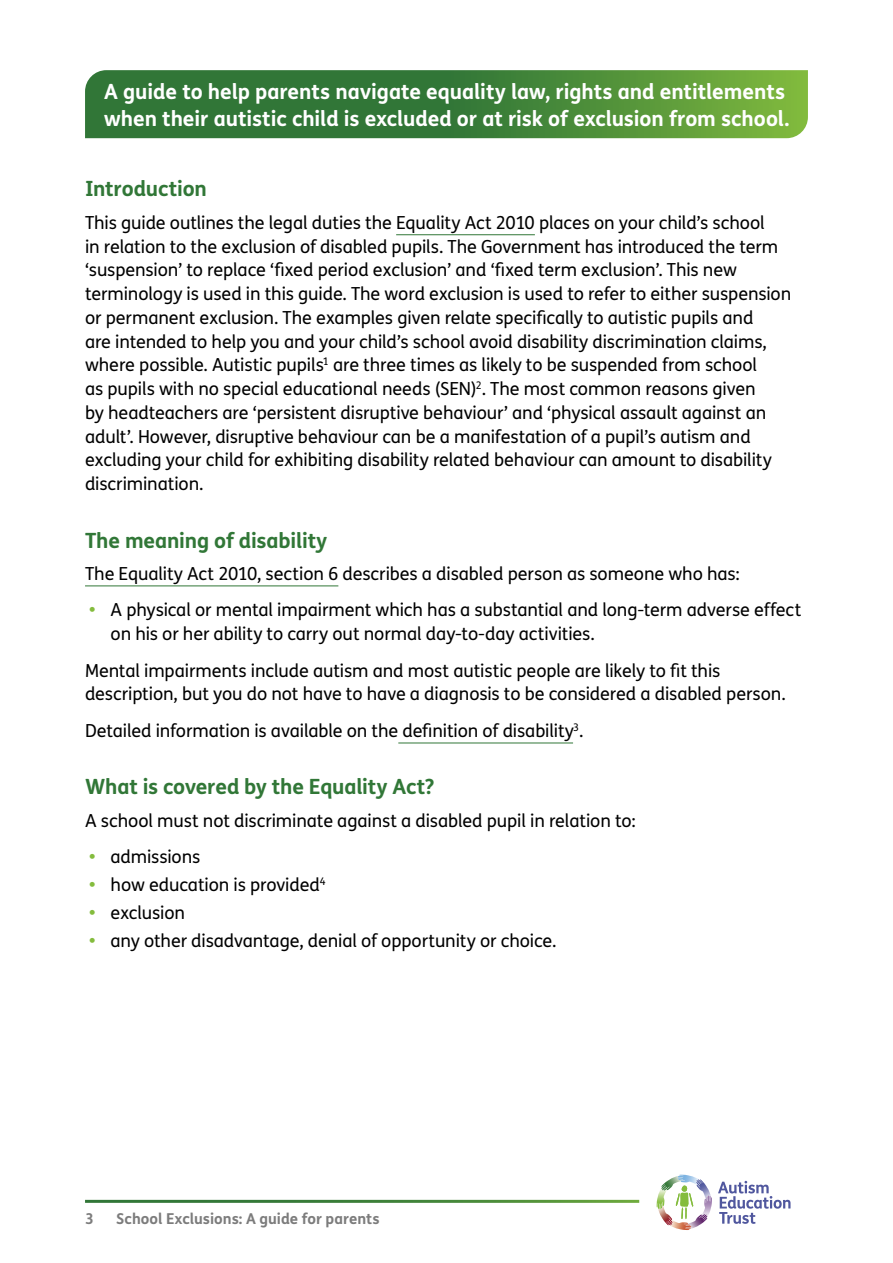
<style>
.page{position:relative;width:893px;height:1263px;background:#fff}
.page>*{position:absolute;margin:0;border:0;box-sizing:border-box;transform-origin:0 0}
.t1{font:700 21px/27px "FS Me";letter-spacing:-.005em;color:#fff}
.t2{font:700 21px "FS Me";letter-spacing:-.01em;color:#317737}
.t3{font:18px/23.7px "FS Me";letter-spacing:-.005em;color:#000}
.t4{font:700 15px "FS Me";color:#7c7c7c}
.s1{font-weight:700;color:#84bc3d}
</style>
<div class="page">
<svg style="left:718px;top:1181px;width:72px;height:43px"></svg>
<svg style="left:657px;top:1175px;width:51px;height:55px"></svg>
<svg style="left:85px;top:70px;width:723px;height:68px;background:#45863a"></svg>
<hr style="left:396px;top:234px;width:139px;height:1px;background:#317737">
<hr style="left:85px;top:585px;width:253px;height:1px;background:#317737">
<hr style="left:398px;top:742px;width:175px;height:1px;background:#317737">
<p class="t1" style="left:104px;top:77px;width:687px">A guide to help parents navigate equality law, rights and entitlements when their autistic child is excluded or at risk of exclusion from school.</p>
<p class="t2" style="left:85px;top:173px;width:123px">Introduction</p>
<p class="t3" style="left:85px;top:210px;width:708px">This guide outlines the legal duties the Equality Act 2010 places on your child’s school<br>in relation to the exclusion of disabled pupils. The Government has introduced the term ‘suspension’ to replace ‘fixed period exclusion’ and ‘fixed term exclusion’. This new terminology is used in this guide. The word exclusion is used to refer to either suspension or permanent exclusion. The examples given relate specifically to autistic pupils and<br>are intended to help you and your child’s school avoid disability discrimination claims, where possible. Autistic pupils<sup>1</sup> are three times as likely to be suspended from school<br>as pupils with no special educational needs (SEN)<sup>2</sup>. The most common reasons given<br>by headteachers are ‘persistent disruptive behaviour’ and ‘physical assault against an adult’. However, disruptive behaviour can be a manifestation of a pupil’s autism and excluding your child for exhibiting disability related behaviour can amount to disability discrimination.</p>
<p class="t2" style="left:85px;top:524px;width:244px">The meaning of disability</p>
<p class="t3" style="left:85px;top:561px;width:656px">The Equality Act 2010, section 6 describes a disabled person as someone who has:</p>
<p class="t3" style="left:111px;top:598px;width:692px;text-indent:-21px"><span class="s1">•</span> A physical or mental impairment which has a substantial and long-term adverse effect on his or her ability to carry out normal day-to-day activities.</p>
<p class="t3" style="left:85px;top:658px;width:702px">Mental impairments include autism and most autistic people are likely to fit this description, but you do not have to have a diagnosis to be considered a disabled person.</p>
<p class="t3" style="left:85px;top:718px;width:500px">Detailed information is available on the definition of disability<sup>3</sup>.</p>
<p class="t2" style="left:85px;top:771px;width:351px">What is covered by the Equality Act?</p>
<p class="t3" style="left:85px;top:808px;width:552px">A school must not discriminate against a disabled pupil in relation to:</p>
<p class="t3" style="left:89px;top:845px;width:113px"><span class="s1">•</span> admissions</p>
<p class="t3" style="left:89px;top:873px;width:238px"><span class="s1">•</span> how education is provided<sup>4</sup></p>
<p class="t3" style="left:89px;top:901px;width:97px"><span class="s1">•</span> exclusion</p>
<p class="t3" style="left:89px;top:929px;width:469px"><span class="s1">•</span> any other disadvantage, denial of opportunity or choice.</p>
<p class="t4" style="left:85px;top:1207px;width:10px">3</p>
<p class="t4" style="left:116px;top:1207px;width:265px">School Exclusions: A guide for parents</p>
</div>
